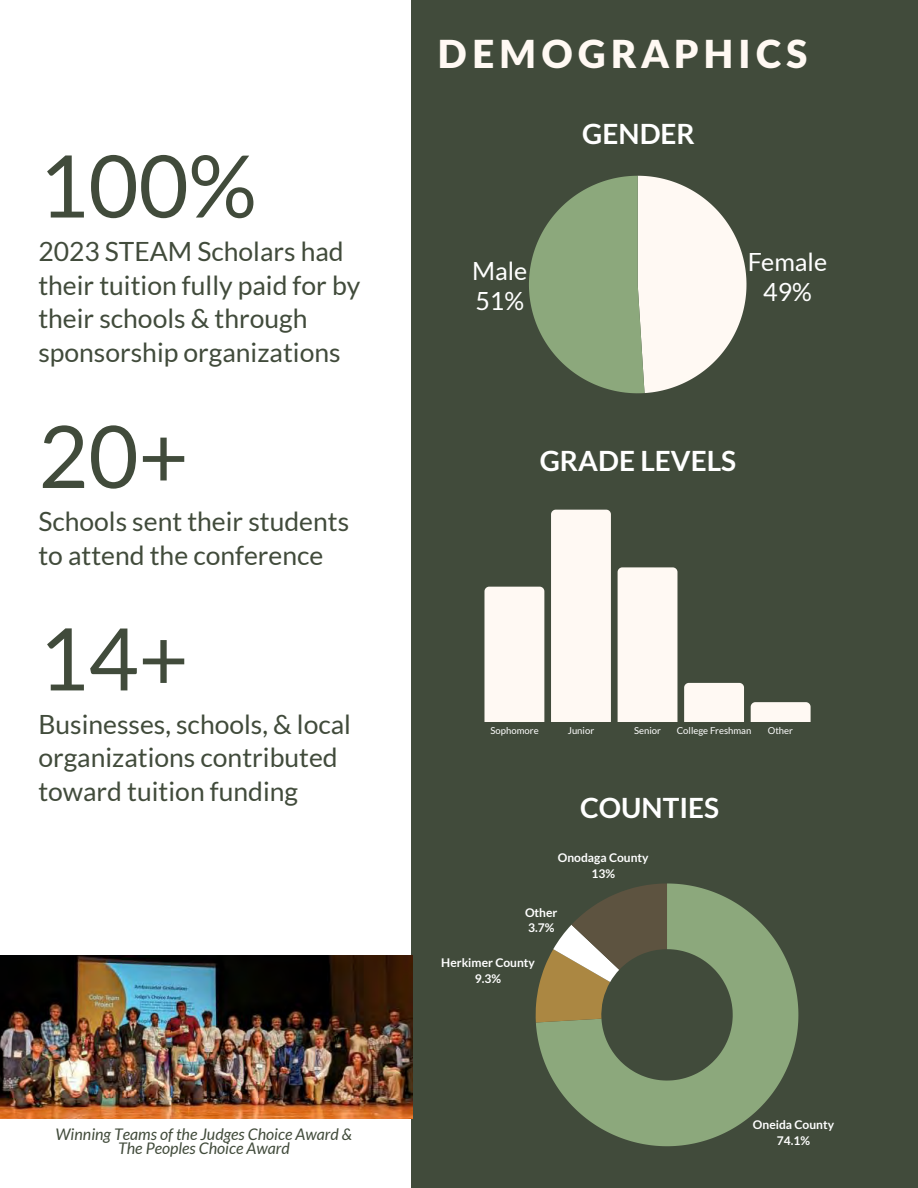
<style>
.page{position:relative;width:918px;height:1188px;background:#fff}
.page>*{position:absolute;margin:0;border:0;box-sizing:border-box;transform-origin:0 0}
.t1{font:86.4px "Lato";color:#414b3b}
.t2{font:900 38.7px "Lato Latin";letter-spacing:.13em;color:#fff9f3}
.t3{font:700 28.05px "Lato";color:#fff}
.t4{font:26.55px/33.8px "Lato";color:#414b3b}
.t5{font:25.05px/29.4px "Lato";color:#fff}
.t6{font:italic 16.05px/13.5px "Lato";color:#414b3b;text-align:center}
.t7{font:700 12px/15.9px "Lato";color:#fff;text-align:center}
.t8{font:9.45px "Lato";color:#fff}
</style>
<div class="page">
<div style="left:412px;top:0;width:506px;height:1188px;background:#414b3b"></div>
<svg style="left:529px;top:176px;width:218px;height:217px"></svg>
<div style="left:484px;top:587px;width:60px;height:134px;background:#fff9f3"></div>
<div style="left:551px;top:510px;width:60px;height:211px;background:#fff9f3"></div>
<div style="left:618px;top:567px;width:59px;height:154px;background:#fff9f3"></div>
<div style="left:684px;top:683px;width:60px;height:38px;background:#fff9f3"></div>
<svg style="left:751px;top:702px;width:60px;height:19px"></svg>
<svg style="left:536px;top:883px;width:262px;height:263px;fill:#8ca87c"></svg>
<svg style="left:536px;top:883px;width:131px;height:140px"></svg>
<img style="left:0;top:956px;width:412px;height:163px">
<h1 class="t1" style="left:38px;top:138px;width:220px">100%</h1>
<p class="t4" style="left:38px;top:234px;width:324px">2023 STEAM Scholars had their tuition fully paid for by their schools &amp; through sponsorship organizations</p>
<h1 class="t1" style="left:38px;top:409px;width:152px">20+</h1>
<p class="t4" style="left:38px;top:505px;width:312px">Schools sent their students to attend the conference</p>
<h1 class="t1" style="left:38px;top:611px;width:152px">14+</h1>
<p class="t4" style="left:38px;top:707px;width:314px">Businesses, schools, &amp; local organizations contributed toward tuition funding</p>
<p class="t6" style="left:56px;top:1128px;width:298px">Winning Teams of the Judges Choice Award &amp;<br>The Peoples Choice Award</p>
<h2 class="t2" style="left:438px;top:31px;width:371px">DEMOGRAPHICS</h2>
<p class="t3" style="left:582px;top:118px;width:114px">GENDER</p>
<p class="t5" style="left:472px;top:256px;width:57px">Male<br>51%</p>
<p class="t5" style="left:748px;top:247px;width:81px;text-align:center">Female<br>49%</p>
<p class="t3" style="left:540px;top:445px;width:198px">GRADE LEVELS</p>
<p class="t8" style="left:491px;top:725px;width:50px">Sophomore</p>
<p class="t8" style="left:568px;top:726px;width:28px">Junior</p>
<p class="t8" style="left:634px;top:726px;width:28px">Senior</p>
<p class="t8" style="left:677px;top:725px;width:76px">College Freshman</p>
<p class="t8" style="left:768px;top:726px;width:27px">Other</p>
<p class="t3" style="left:580px;top:791px;width:141px">COUNTIES</p>
<p class="t7" style="left:558px;top:849px;width:92px">Onodaga County<br>13%</p>
<p class="t7" style="left:525px;top:905px;width:34px;line-height:15.1px;text-align:left">Other<br>3.7%</p>
<p class="t7" style="left:441px;top:955px;width:95px">Herkimer County<br>9.3%</p>
<p class="t7" style="left:753px;top:1116px;width:83px">Oneida County<br>74.1%</p>
</div>
